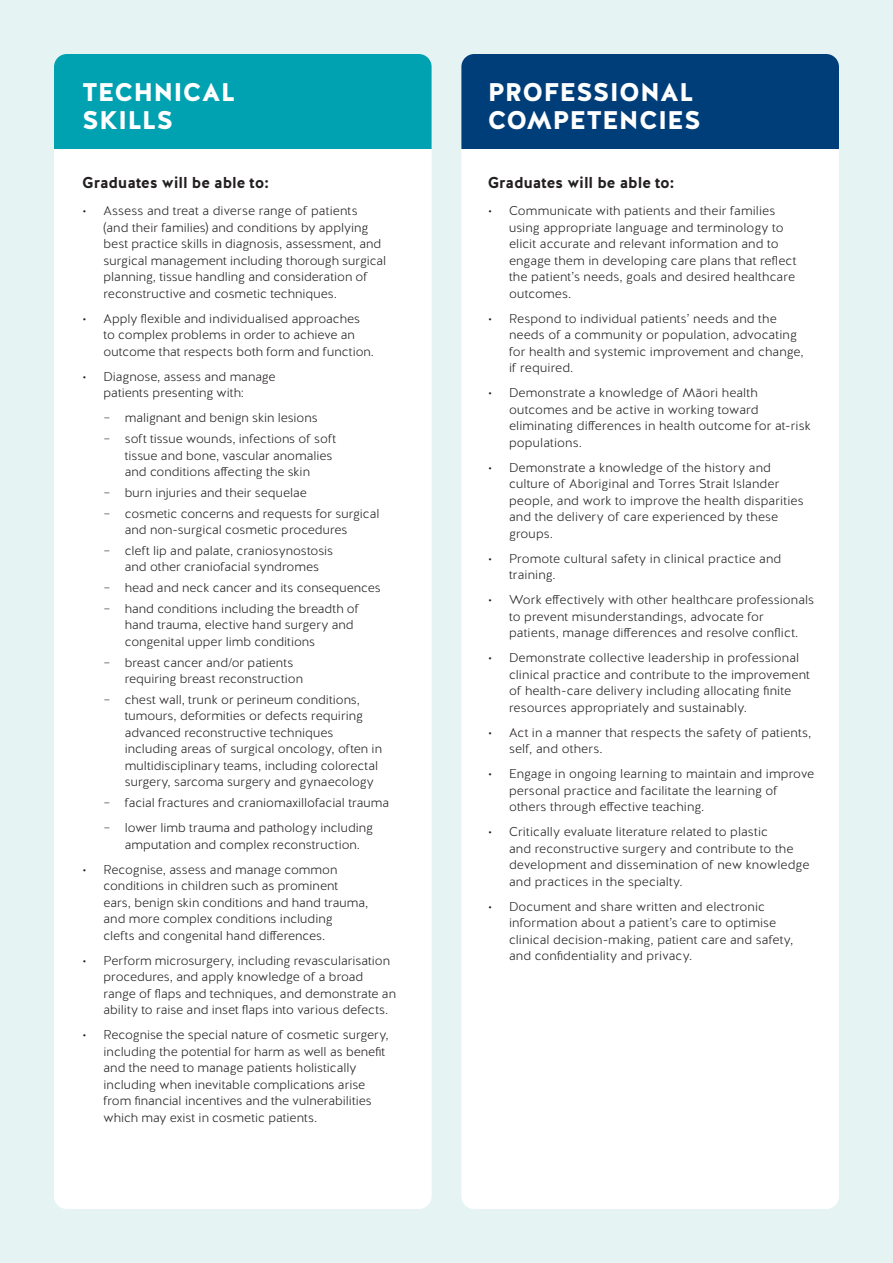
<style>
.page{position:relative;width:893px;height:1263px;background:#e5f4f3}
.page>*{position:absolute;margin:0;border:0;box-sizing:border-box;transform-origin:0 0}
.t1{font:900 25.5px/28.5px "Halis GR";letter-spacing:.005em;color:#fff}
.t2{font:700 15.75px "Halis GR";letter-spacing:-.005em;color:#231f20}
.t3{font:300 12.75px/16.5px "Halis GR";letter-spacing:.005em;color:#231f20}
</style>
<div class="page">
<div style="left:461px;top:54px;width:378px;height:1155px;background:#fff;border-radius:13px"></div>
<div style="left:461px;top:54px;width:378px;height:95px;background:#003e79"></div>
<div style="left:54px;top:54px;width:378px;height:1155px;background:#fff;border-radius:13px"></div>
<div style="left:54px;top:54px;width:378px;height:95px;background:#00a1b0"></div>
<h1 class="t1" style="left:82px;top:78px;width:155px">TECHNICAL<br>SKILLS</h1>
<p class="t2" style="left:82px;top:172px;width:188px">Graduates will be able to:</p>
<p class="t3" style="left:104px;top:203px;width:284px;text-indent:-21px">• Assess and treat a diverse range of patients<br>(and their families) and conditions by applying best practice skills in diagnosis, assessment, and surgical management including thorough surgical planning, tissue handling and consideration of reconstructive and cosmetic techniques.</p>
<p class="t3" style="left:104px;top:311px;width:272px;text-indent:-21px">• Apply flexible and individualised approaches to complex problems in order to achieve an outcome that respects both form and function.</p>
<p class="t3" style="left:104px;top:369px;width:174px;text-indent:-21px">• Diagnose, assess and manage patients presenting with:</p>
<p class="t3" style="left:104px;top:410px;width:216px">– malignant and benign skin lesions</p>
<p class="t3" style="left:125px;top:431px;width:213px;text-indent:-21px">– soft tissue wounds, infections of soft tissue and bone, vascular anomalies and conditions affecting the skin</p>
<p class="t3" style="left:104px;top:485px;width:205px">– burn injuries and their sequelae</p>
<p class="t3" style="left:125px;top:505px;width:256px;text-indent:-21px">– cosmetic concerns and requests for surgical and non-surgical cosmetic procedures</p>
<p class="t3" style="left:104px;top:543px;width:231px;text-align:center">– cleft lip and palate, craniosynostosis and other craniofacial syndromes</p>
<p class="t3" style="left:104px;top:580px;width:279px">– head and neck cancer and its consequences</p>
<p class="t3" style="left:125px;top:601px;width:236px;text-indent:-21px">– hand conditions including the breadth of hand trauma, elective hand surgery and congenital upper limb conditions</p>
<p class="t3" style="left:125px;top:654px;width:180px;text-indent:-21px">– breast cancer and/or patients requiring breast reconstruction</p>
<p class="t3" style="left:125px;top:692px;width:259px;text-indent:-21px">– chest wall, trunk or perineum conditions, tumours, deformities or defects requiring advanced reconstructive techniques including areas of surgical oncology, often in multidisciplinary teams, including colorectal surgery, sarcoma surgery and gynaecology</p>
<p class="t3" style="left:104px;top:795px;width:287px">– facial fractures and craniomaxillofacial trauma</p>
<p class="t3" style="left:125px;top:820px;width:250px;text-indent:-21px">– lower limb trauma and pathology including amputation and complex reconstruction.</p>
<p class="t3" style="left:104px;top:861px;width:266px;text-indent:-21px">• Recognise, assess and manage common conditions in children such as prominent ears, benign skin conditions and hand trauma, and more complex conditions including<br>clefts and congenital hand differences.</p>
<p class="t3" style="left:104px;top:952px;width:294px;text-indent:-21px">• Perform microsurgery, including revascularisation procedures, and apply knowledge of a broad range of flaps and techniques, and demonstrate an ability to raise and inset flaps into various defects.</p>
<p class="t3" style="left:104px;top:1027px;width:287px;text-indent:-21px">• Recognise the special nature of cosmetic surgery, including the potential for harm as well as benefit and the need to manage patients holistically including when inevitable complications arise from financial incentives and the vulnerabilities which may exist in cosmetic patients.</p>
<h1 class="t1" style="left:488px;top:78px;width:214px">PROFESSIONAL<br>COMPETENCIES</h1>
<p class="t2" style="left:488px;top:172px;width:188px">Graduates will be able to:</p>
<p class="t3" style="left:509px;top:203px;width:289px;text-indent:-21px">• Communicate with patients and their families using appropriate language and terminology to elicit accurate and relevant information and to engage them in developing care plans that reflect the patient’s needs, goals and desired healthcare outcomes.</p>
<p class="t3" style="left:509px;top:311px;width:296px;text-indent:-21px">• Respond to individual patients’ needs and the needs of a community or population, advocating for health and systemic improvement and change, if required.</p>
<p class="t3" style="left:509px;top:385px;width:303px;text-indent:-21px">• Demonstrate a knowledge of Māori health outcomes and be active in working toward eliminating differences in health outcome for at-risk populations.</p>
<p class="t3" style="left:509px;top:460px;width:296px;text-indent:-21px">• Demonstrate a knowledge of the history and culture of Aboriginal and Torres Strait Islander people, and work to improve the health disparities and the delivery of care experienced by these groups.</p>
<p class="t3" style="left:509px;top:551px;width:274px;text-indent:-21px">• Promote cultural safety in clinical practice and training.</p>
<p class="t3" style="left:509px;top:592px;width:307px;text-indent:-21px">• Work effectively with other healthcare professionals to prevent misunderstandings, advocate for patients, manage differences and resolve conflict.</p>
<p class="t3" style="left:509px;top:650px;width:302px;text-indent:-21px">• Demonstrate collective leadership in professional clinical practice and contribute to the improvement of health-care delivery including allocating finite resources appropriately and sustainably.</p>
<p class="t3" style="left:509px;top:725px;width:304px;text-indent:-21px">• Act in a manner that respects the safety of patients, self, and others.</p>
<p class="t3" style="left:509px;top:766px;width:307px;text-indent:-21px">• Engage in ongoing learning to maintain and improve personal practice and facilitate the learning of others through effective teaching.</p>
<p class="t3" style="left:509px;top:824px;width:302px;text-indent:-21px">• Critically evaluate literature related to plastic<br>and reconstructive surgery and contribute to the development and dissemination of new knowledge and practices in the specialty.</p>
<p class="t3" style="left:509px;top:899px;width:286px;text-indent:-21px">• Document and share written and electronic information about a patient’s care to optimise clinical decision-making, patient care and safety, and confidentiality and privacy.</p>
</div>
